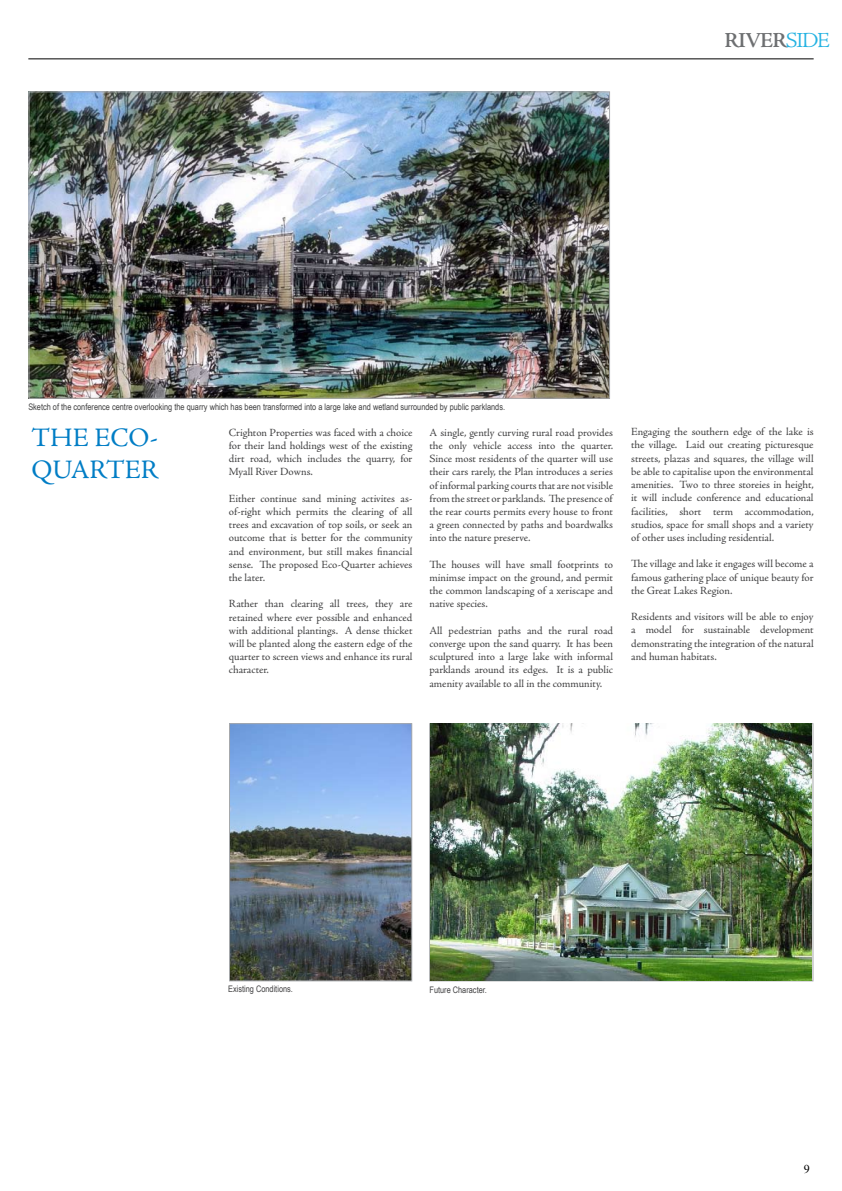
<style>
.page{position:relative;width:842px;height:1191px;background:#fff}
.page>*{position:absolute;margin:0;border:0;box-sizing:border-box;transform-origin:0 0}
.t1{font:26.7px/32px "Adobe Jenson Pro";letter-spacing:-.005em;color:#007dc5}
.t2{font:600 21.5px "Adobe Jenson Pro";letter-spacing:-.04em;color:#6d6f71}
.t3{font:12px "Times New Roman";color:#000}
.t4{font:11px/13.2px "Adobe Jenson Pro";letter-spacing:-.005em;color:#414142;text-align:justify}
.t5{font:9px "Arial Narrow";color:#414142}
.s1{font-weight:300;color:#23b2e2}
</style>
<div class="page">
<hr style="left:28px;top:58px;width:786px;height:1px;background:#000">
<img style="left:31px;top:93px;width:577px;height:304px">
<img style="left:231px;top:725px;width:179px;height:254px">
<div style="left:229px;top:723px;width:183px;height:258px;border:1px solid #a7a9ac"></div>
<img style="left:430px;top:723px;width:382px;height:257px">
<h2 class="t2" style="left:724px;top:28px;width:107px">RIVER<span class="s1">SIDE</span></h2>
<p class="t5" style="left:28px;top:400px;width:478px">Sketch of the conference centre overlooking the quarry which has been transformed into a large lake and wetland surrounded by public parklands.</p>
<h1 class="t1" style="left:31px;top:422px;width:129px">THE ECO-<br>QUARTER</h1>
<p class="t4" style="left:229px;top:426px;width:185px">Crighton Properties was faced with a choice for their land holdings west of the existing dirt road, which includes the quarry, for Myall River Downs.</p>
<p class="t4" style="left:229px;top:492px;width:185px">Either continue sand mining activites as&shy;of-right which permits the clearing of all trees and excavation of top soils, or seek an outcome that is better for the community and environment, but still makes financial sense. The proposed Eco-Quarter achieves the later.</p>
<p class="t4" style="left:229px;top:597px;width:185px">Rather than clearing all trees, they are retained where ever possible and enhanced with additional plantings. A dense thicket will be planted along the eastern edge of the quarter to screen views and enhance its rural character.</p>
<p class="t4" style="left:429px;top:426px;width:185px">A single, gently curving rural road provides the only vehicle access into the quarter.<br>Since most residents of the quarter will use their cars rarely, the Plan introduces a series of informal parking courts that are not visible from the street or parklands. The presence of the rear courts permits every house to front a green connected by paths and boardwalks into the nature preserve.</p>
<p class="t4" style="left:429px;top:558px;width:185px">The houses will have small footprints to minimse impact on the ground, and permit the common landscaping of a xeriscape and native species.</p>
<p class="t4" style="left:429px;top:624px;width:185px">All pedestrian paths and the rural road converge upon the sand quarry. It has been sculptured into a large lake with informal parklands around its edges. It is a public amenity available to all in the community.</p>
<p class="t4" style="left:631px;top:425px;width:184px">Engaging the southern edge of the lake is the village. Laid out creating picturesque streets, plazas and squares, the village will be able to capitalise upon the environmental amenities. Two to three storeies in height, it will include conference and educational facilities, short term accommodation, studios, space for small shops and a variety of other uses including residential.</p>
<p class="t4" style="left:631px;top:557px;width:184px">The village and lake it engages will become a famous gathering place of unique beauty for the Great Lakes Region.</p>
<p class="t4" style="left:631px;top:610px;width:184px">Residents and visitors will be able to enjoy a model for sustainable development demonstrating the integration of the natural and human habitats.</p>
<p class="t5" style="left:228px;top:982px;width:66px">Existing Conditions.</p>
<p class="t5" style="left:429px;top:983px;width:59px">Future Character.</p>
<p class="t3" style="left:804px;top:1161px;width:7px">9</p>
</div>
